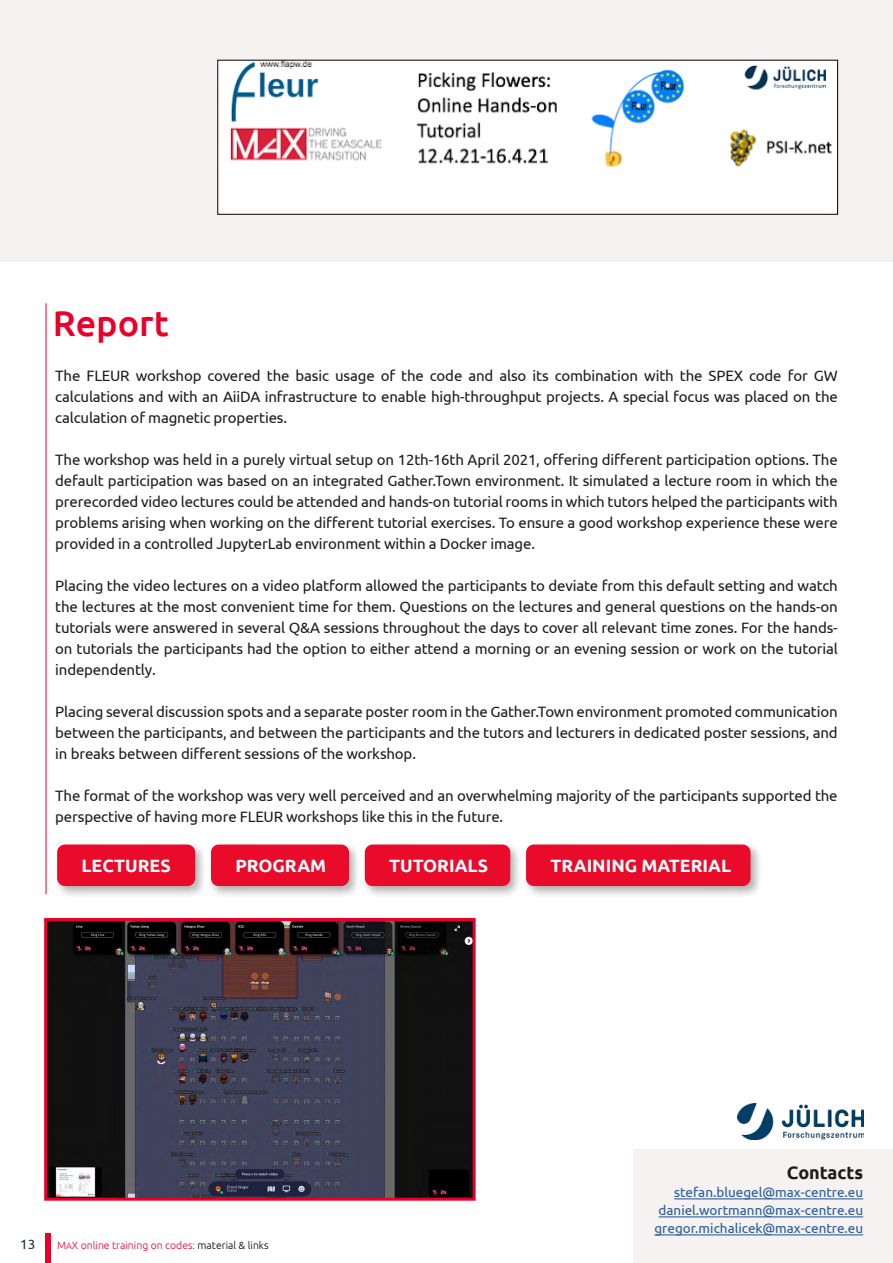
<style>
.page{position:relative;width:893px;height:1263px;background:#fff}
.page>*{position:absolute;margin:0;border:0;box-sizing:border-box;transform-origin:0 0}
.t1{font:500 36px "Ubuntu";color:#e8002b}
.t2{font:700 18px "Ubuntu";color:#1c1c1a}
.t3{font:700 17.85px "Ubuntu";color:#fff}
.t4{font:15px/21px "Ubuntu";letter-spacing:-.01em;color:#1c1c1a;text-align:justify}
.t5{font:13.5px/18px "Ubuntu";color:#275b9b;text-align:right}
.t6{font:13.5px "Ubuntu";color:#1c313a}
.t7{font:300 10.5px "Ubuntu";color:#e8002b}
.s1{font-size:9px}
.s2{color:#000}
</style>
<div class="page">
<div style="left:46px;top:1233px;width:5px;height:30px;background:#eb0029"></div>
<div style="left:0;top:0;width:893px;height:261px;background:#f5f2f1"></div>
<div style="left:634px;top:1149px;width:259px;height:114px;background:#f5f2f1"></div>
<hr style="left:674px;top:1198px;width:189px;height:1px;background:#275b9b">
<hr style="left:659px;top:1216px;width:204px;height:1px;background:#275b9b">
<hr style="left:654px;top:1234px;width:209px;height:1px;background:#275b9b">
<img style="left:738px;top:1103px;width:125px;height:37px">
<hr style="left:46px;top:303px;width:1px;height:591px;background:#e8002b">
<div style="left:54px;top:841px;width:153px;height:57px;background:#000;opacity:.3"></div>
<div style="left:57px;top:844px;width:138px;height:42px;background:#ea0a2a;border-radius:8px"></div>
<div style="left:208px;top:841px;width:153px;height:57px;background:#000;opacity:.3"></div>
<div style="left:211px;top:844px;width:138px;height:42px;background:#ea0a2a;border-radius:8px"></div>
<div style="left:361px;top:841px;width:161px;height:57px;background:#000;opacity:.3"></div>
<div style="left:365px;top:844px;width:145px;height:42px;background:#ea0a2a;border-radius:8px"></div>
<div style="left:523px;top:841px;width:239px;height:57px;background:#000;opacity:.3"></div>
<div style="left:526px;top:844px;width:224px;height:42px;background:#ea0a2a;border-radius:8px"></div>
<img style="left:48px;top:922px;width:424px;height:275px">
<div style="left:44px;top:918px;width:432px;height:283px;border:3px solid #e8002b"></div>
<img style="left:219px;top:62px;width:617px;height:151px">
<div style="left:217px;top:60px;width:621px;height:155px;border:1px solid #000"></div>
<h1 class="t1" style="left:53px;top:300px;width:118px">Report</h1>
<p class="t4" style="left:55px;top:364px;width:784px">The FLEUR workshop covered the basic usage of the code and also its combination with the SPEX code for GW calculations and with an AiiDA infrastructure to enable high-throughput projects. A special focus was placed on the calculation of magnetic properties.</p>
<p class="t4" style="left:55px;top:448px;width:784px">The workshop was held in a purely virtual setup on 12th-16th April 2021, offering different participation options. The default participation was based on an integrated Gather.Town environment. It simulated a lecture room in which the prerecorded video lectures could be attended and hands-on tutorial rooms in which tutors helped the participants with problems arising when working on the different tutorial exercises. To ensure a good workshop experience these were provided in a controlled JupyterLab environment within a Docker image.</p>
<p class="t4" style="left:55px;top:574px;width:784px">Placing the video lectures on a video platform allowed the participants to deviate from this default setting and watch the lectures at the most convenient time for them. Questions on the lectures and general questions on the hands-on tutorials were answered in several Q&amp;A sessions throughout the days to cover all relevant time zones. For the hands&shy;on tutorials the participants had the option to either attend a morning or an evening session or work on the tutorial independently.</p>
<p class="t4" style="left:55px;top:700px;width:784px">Placing several discussion spots and a separate poster room in the Gather.Town environment promoted communication between the participants, and between the participants and the tutors and lecturers in dedicated poster sessions, and in breaks between different sessions of the workshop.</p>
<p class="t4" style="left:55px;top:784px;width:784px">The format of the workshop was very well perceived and an overwhelming majority of the participants supported the perspective of having more FLEUR workshops like this in the future.</p>
<p class="t3" style="left:82px;top:855px;width:91px">LECTURES</p>
<p class="t3" style="left:235px;top:855px;width:92px">PROGRAM</p>
<p class="t3" style="left:389px;top:855px;width:101px">TUTORIALS</p>
<p class="t3" style="left:550px;top:855px;width:182px">TRAINING MATERIAL</p>
<p class="t6" style="left:20px;top:1236px;width:17px">13</p>
<p class="t7" style="left:57px;top:1238px;width:213px">M<span class="s1">A</span>X online training on codes: <span class="s2">material &amp; links</span></p>
<p class="t2" style="left:787px;top:1162px;width:78px">Contacts</p>
<p class="t5" style="left:654px;top:1183px;width:210px">stefan.bluegel@max-centre.eu daniel.wortmann@max-centre.eu gregor.michalicek@max-centre.eu</p>
</div>
